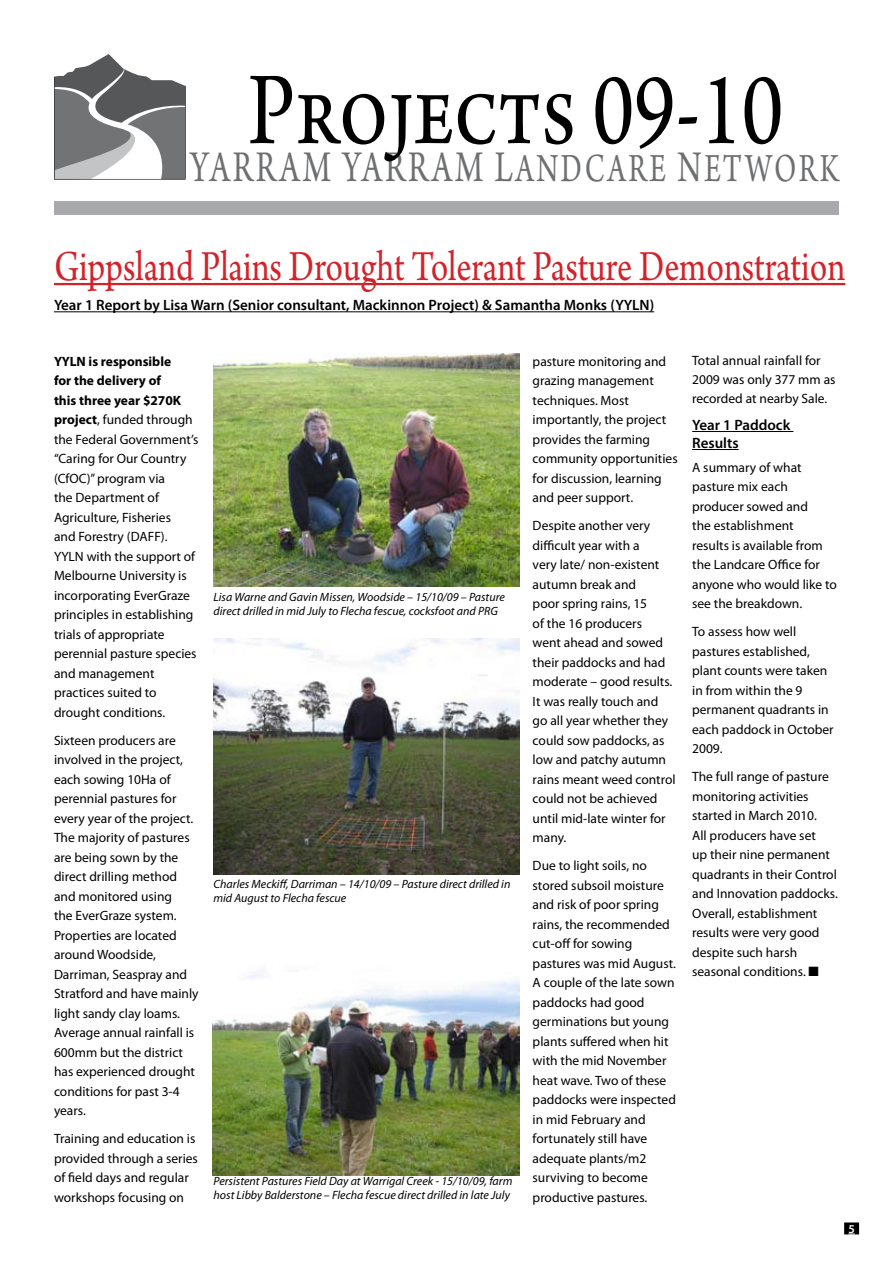
<style>
.page{position:relative;width:893px;height:1263px;background:#fff}
.page>*{position:absolute;margin:0;border:0;box-sizing:border-box;transform-origin:0 0}
.t1{font:108.75px "Arno Pro";color:#000;scale:.8 1}
.t2{font:46.2px "Arno Pro";letter-spacing:.085em;color:#6d6f71;scale:.71 1}
.t3{font:45px "Arno Pro";letter-spacing:-.005em;color:#d2232a;scale:.8 1}
.t4{font:600 15px/18px "Myriad Pro";color:#000}
.t5{font:13.5px/19.5px "Myriad Pro";color:#000}
.t6{font:italic 12px/14.4px "Myriad Pro";color:#000}
.t7{font:600 12px "Myriad Pro";color:#fff}
.s1{font-size:42px}
.s2{font-weight:700}
</style>
<div class="page">
<div style="left:54px;top:202px;width:785px;height:13px;background:#a7a9ac"></div>
<svg style="left:54px;top:54px;width:132px;height:126px"></svg>
<div style="left:844px;top:1222px;width:15px;height:12px;background:#000"></div>
<img style="left:214px;top:353px;width:306px;height:234px">
<img style="left:214px;top:638px;width:306px;height:236px">
<img style="left:213px;top:974px;width:307px;height:201px">
<hr style="left:54px;top:283px;width:791px;height:2px;background:#d2232a">
<hr style="left:54px;top:311px;width:600px;height:1px;background:#000">
<hr style="left:692px;top:431px;width:101px;height:1px;background:#000">
<hr style="left:692px;top:449px;width:47px;height:1px;background:#000">
<h1 class="t1" style="left:248px;top:48px;width:671px">Projects 09-10</h1>
<h2 class="t2" style="left:190px;top:140px;width:915px">YARRAM YARRAM L<span class="s1">ANDCARE</span> N<span class="s1">ETWORK</span></h2>
<h3 class="t3" style="left:54px;top:240px;width:991px">Gippsland Plains Drought Tolerant Pasture Demonstration</h3>
<p class="t4" style="left:54px;top:296px;width:602px">Year 1 Report by Lisa Warn (Senior consultant, Mackinnon Project) &amp; Samantha Monks (YYLN)</p>
<p class="t5" style="left:54px;top:351px;width:146px"><span class="s2">YYLN is responsible<br>for the delivery of<br>this three year $270K project</span>, funded through the Federal Government’s “Caring for Our Country (CfOC)” program via<br>the Department of<br>Agriculture, Fisheries<br>and Forestry (DAFF).<br>YYLN with the support of<br>Melbourne University is incorporating EverGraze principles in establishing trials of appropriate perennial pasture species and management practices suited to drought conditions.</p>
<p class="t5" style="left:54px;top:730px;width:146px">Sixteen producers are involved in the project, each sowing 10Ha of perennial pastures for every year of the project.<br>The majority of pastures are being sown by the direct drilling method and monitored using<br>the EverGraze system.<br>Properties are located around Woodside,<br>Darriman, Seaspray and<br>Stratford and have mainly light sandy clay loams.<br>Average annual rainfall is<br>600mm but the district has experienced drought conditions for past 3-4 years.</p>
<p class="t5" style="left:54px;top:1129px;width:145px">Training and education is provided through a series of field days and regular workshops focusing on</p>
<p class="t6" style="left:214px;top:589px;width:293px">Lisa Warne and Gavin Missen, Woodside – 15/10/09 – Pasture direct drilled in mid July to Flecha fescue, cocksfoot and PRG</p>
<p class="t6" style="left:214px;top:876px;width:298px">Charles Meckiff, Darriman – 14/10/09 – Pasture direct drilled in mid August to Flecha fescue</p>
<p class="t6" style="left:214px;top:1173px;width:300px">Persistent Pastures Field Day at Warrigal Creek - 15/10/09, farm host Libby Balderstone – Flecha fescue direct drilled in late July</p>
<p class="t5" style="left:533px;top:351px;width:147px">pasture monitoring and grazing management techniques. Most importantly, the project provides the farming community opportunities for discussion, learning and peer support.</p>
<p class="t5" style="left:533px;top:516px;width:144px">Despite another very difficult year with a<br>very late/ non-existent autumn break and<br>poor spring rains, 15<br>of the 16 producers<br>went ahead and sowed their paddocks and had moderate – good results.<br>It was really touch and go all year whether they could sow paddocks, as low and patchy autumn rains meant weed control could not be achieved until mid-late winter for many.</p>
<p class="t5" style="left:533px;top:856px;width:145px">Due to light soils, no stored subsoil moisture and risk of poor spring rains, the recommended cut-off for sowing pastures was mid August.<br>A couple of the late sown paddocks had good germinations but young plants suffered when hit with the mid November heat wave. Two of these paddocks were inspected in mid February and fortunately still have adequate plants/m2 surviving to become productive pastures.</p>
<p class="t5" style="left:692px;top:350px;width:145px">Total annual rainfall for<br>2009 was only 377 mm as recorded at nearby Sale.</p>
<p class="t4" style="left:692px;top:416px;width:100px">Year 1 Paddock<br>Results</p>
<p class="t5" style="left:692px;top:457px;width:146px">A summary of what pasture mix each producer sowed and<br>the establishment<br>results is available from the Landcare Office for anyone who would like to see the breakdown.</p>
<p class="t5" style="left:692px;top:622px;width:143px">To assess how well pastures established, plant counts were taken in from within the 9 permanent quadrants in each paddock in October<br>2009.</p>
<p class="t5" style="left:692px;top:767px;width:147px">The full range of pasture monitoring activities started in March 2010.<br>All producers have set<br>up their nine permanent quadrants in their Control and Innovation paddocks.<br>Overall, establishment results were very good despite such harsh seasonal conditions. ■</p>
<p class="t7" style="left:848px;top:1221px;width:8px">5</p>
</div>
